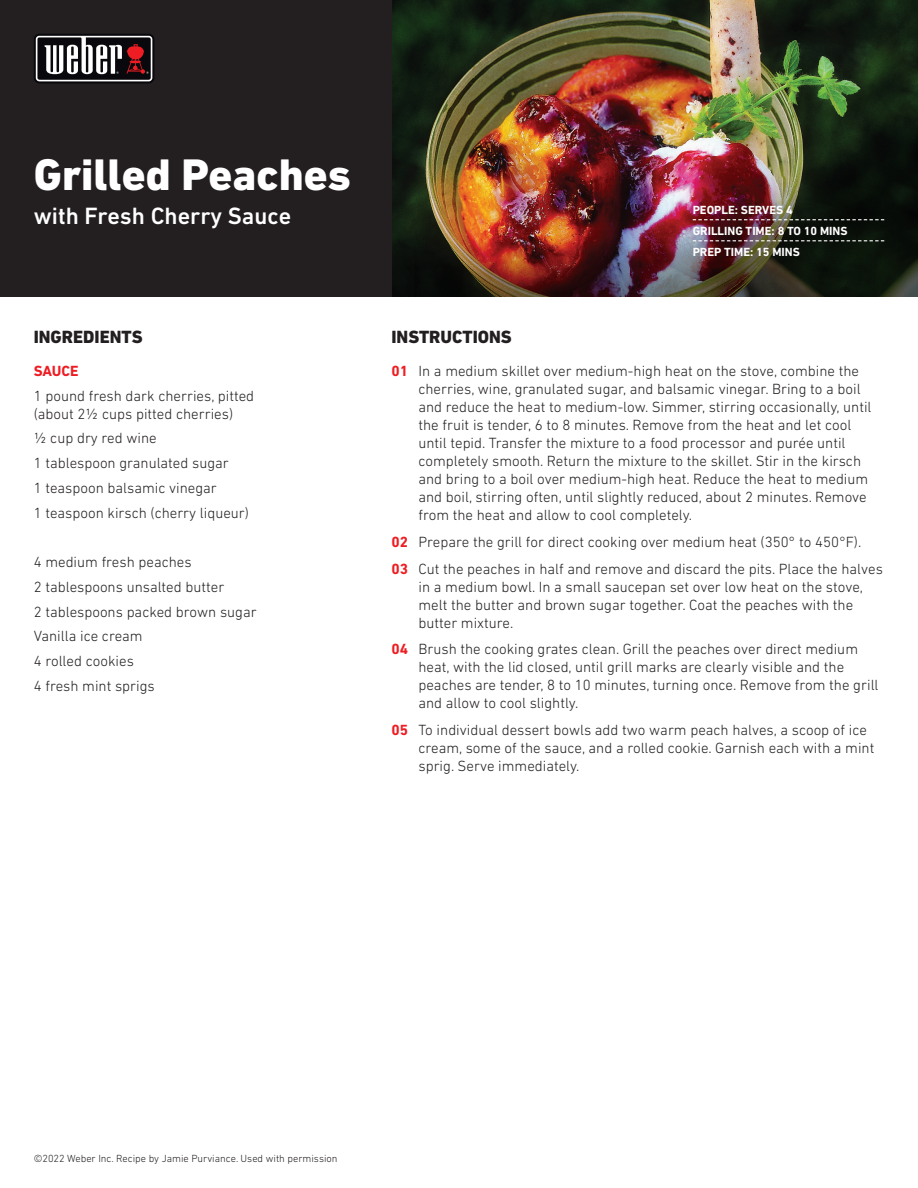
<style>
.page{position:relative;width:918px;height:1188px;background:#fff}
.page>*{position:absolute;margin:0;border:0;box-sizing:border-box;transform-origin:0 0}
.t1{font:800 45px "DIN Next LT Pro";color:#fff}
.t2{font:500 24px "DIN Next LT Pro";color:#fff}
.t3{font:800 18px "DIN Next LT Pro";color:#231f20}
.t4{font:300 15px/18px "DIN Next LT Pro";color:#231f20}
.t5{font:700 15px "DIN Next LT Pro";letter-spacing:-.005em;color:#ee1d23}
.t6{font:700 12px/21.1px "DIN Next LT Pro";color:#fff}
.t7{font:300 10.5px "DIN Next LT Pro";color:#231f20}
.s1{font-weight:700;color:#ee1d23}
</style>
<div class="page">
<img style="left:392px;top:0;width:23px;height:297px">
<img style="left:415px;top:0;width:503px;height:297px">
<div style="left:0;top:0;width:392px;height:297px;background:#231f20"></div>
<svg style="left:34px;top:34px;width:120px;height:49px"></svg>
<svg style="left:36px;top:36px;width:116px;height:45px"></svg>
<svg style="left:693px;top:219px;width:191px;height:1px"></svg>
<svg style="left:693px;top:240px;width:191px;height:1px"></svg>
<h1 class="t1" style="left:34px;top:148px;width:319px">Grilled Peaches</h1>
<h2 class="t2" style="left:34px;top:202px;width:259px">with Fresh Cherry Sauce</h2>
<p class="t6" style="left:693px;top:199px;width:156px">PEOPLE: SERVES 4<br>GRILLING TIME: 8 TO 10 MINS<br>PREP TIME: 15 MINS</p>
<p class="t3" style="left:34px;top:326px;width:110px">INGREDIENTS</p>
<p class="t3" style="left:392px;top:326px;width:122px">INSTRUCTIONS</p>
<p class="t5" style="left:34px;top:362px;width:46px">SAUCE</p>
<p class="t4" style="left:34px;top:386px;width:222px">1 pound fresh dark cherries, pitted (about 2½ cups pitted cherries)</p>
<p class="t4" style="left:34px;top:426px;width:217px;line-height:24.8px">½ cup dry red wine<br>1 tablespoon granulated sugar<br>1 teaspoon balsamic vinegar<br>1 teaspoon kirsch (cherry liqueur)</p>
<p class="t4" style="left:34px;top:549px;width:224px;line-height:24.8px">4 medium fresh peaches<br>2 tablespoons unsalted butter<br>2 tablespoons packed brown sugar<br>Vanilla ice cream<br>4 rolled cookies<br>4 fresh mint sprigs</p>
<p class="t4" style="left:418px;top:361px;width:455px;text-indent:-27px"><span class="s1">01</span> In a medium skillet over medium-high heat on the stove, combine the cherries, wine, granulated sugar, and balsamic vinegar. Bring to a boil and reduce the heat to medium-low. Simmer, stirring occasionally, until the fruit is tender, 6 to 8 minutes. Remove from the heat and let cool until tepid. Transfer the mixture to a food processor and purée until completely smooth. Return the mixture to the skillet. Stir in the kirsch and bring to a boil over medium-high heat. Reduce the heat to medium and boil, stirring often, until slightly reduced, about 2 minutes. Remove from the heat and allow to cool completely.</p>
<p class="t4" style="left:392px;top:528px;width:493px;line-height:26.8px"><span class="s1">02</span> Prepare the grill for direct cooking over medium heat (350° to 450°F).<br><span class="s1">03</span> Cut the peaches in half and remove and discard the pits. Place the halves</p>
<p class="t4" style="left:418px;top:577px;width:446px">in a medium bowl. In a small saucepan set over low heat on the stove, melt the butter and brown sugar together. Coat the peaches with the butter mixture.</p>
<p class="t4" style="left:418px;top:640px;width:462px;text-indent:-27px"><span class="s1">04</span> Brush the cooking grates clean. Grill the peaches over direct medium heat, with the lid closed, until grill marks are clearly visible and the peaches are tender, 8 to 10 minutes, turning once. Remove from the grill and allow to cool slightly.</p>
<p class="t4" style="left:418px;top:721px;width:457px;text-indent:-27px"><span class="s1">05</span> To individual dessert bowls add two warm peach halves, a scoop of ice cream, some of the sauce, and a rolled cookie. Garnish each with a mint sprig. Serve immediately.</p>
<p class="t7" style="left:34px;top:1153px;width:305px">©2022 Weber Inc. Recipe by Jamie Purviance. Used with permission</p>
</div>
